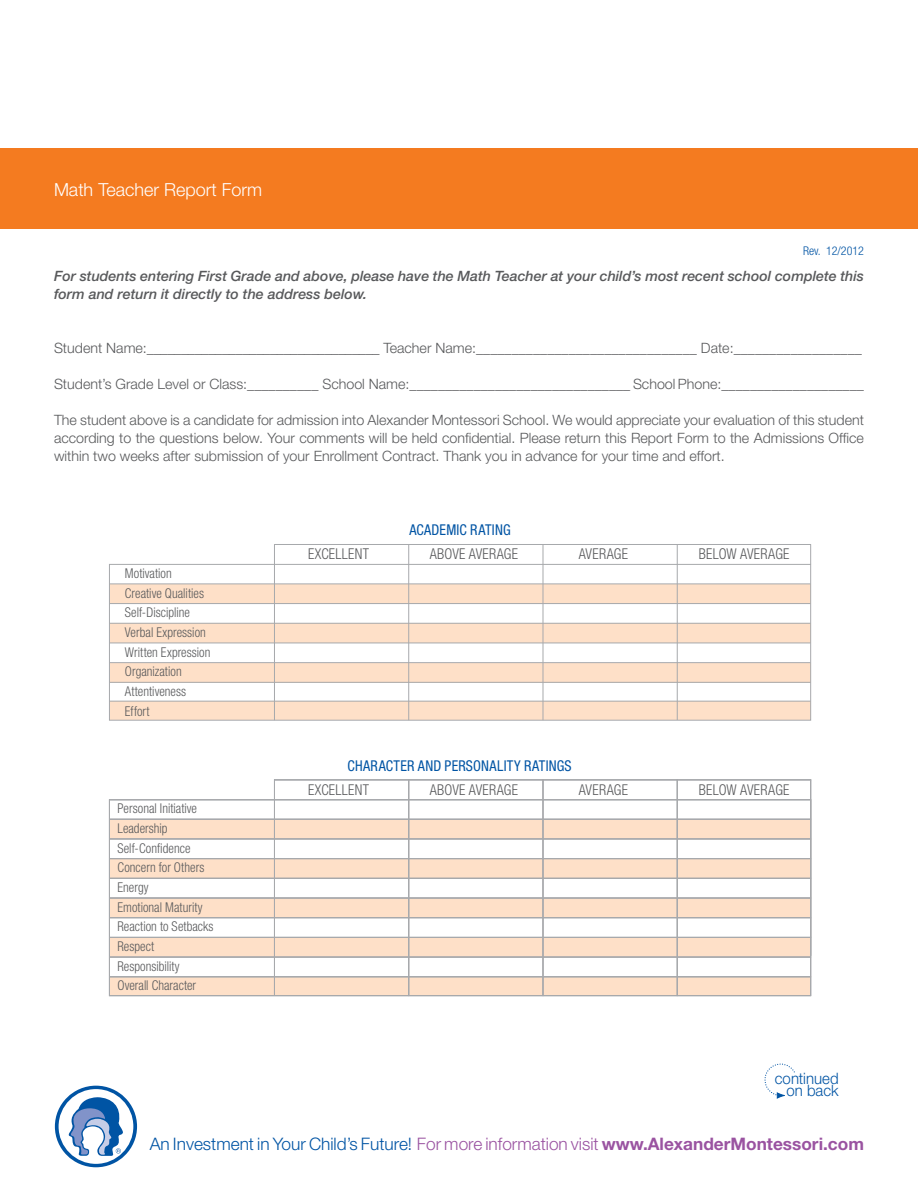
<style>
.page{position:relative;width:918px;height:1188px;background:#fff}
.page>*{position:absolute;margin:0;border:0;box-sizing:border-box;transform-origin:0 0}
.t1{font:300 18px "Helvetica Neue";color:#fff}
.t2{font:300 17.25px "Helvetica Neue";color:#0054a4}
.t3{font:300 15.75px/12px "Helvetica Neue";color:#0054a4;text-align:right;scale:.95 1}
.t4{font:300 condensed 14.85px "Helvetica Neue";letter-spacing:.02em;color:#58595b;scale:.95 1}
.t5{font:condensed 14.85px "Helvetica Neue";letter-spacing:.015em;color:#0054a4;scale:.95 1}
.t6{font:300 14.25px/18px "Helvetica Neue";color:#58595b;text-align:justify}
.t7{font:italic 500 14.25px/18px "Helvetica Neue";color:#58595b}
.t8{font:300 condensed 13.5px/19.6px "Helvetica Neue";color:#58595b;scale:.95 1}
.t9{font:300 condensed 12px "Helvetica Neue";color:#0054a4}
.s1{color:#9a53a1}
.s2{font-weight:700;color:#9a53a1}
</style>
<div class="page">
<div style="left:0;top:148px;width:918px;height:82px;background:#f47b20"></div>
<div style="left:109px;top:977px;width:702px;height:19px;background:#fee0c8"></div>
<div style="left:110px;top:819px;width:701px;height:20px;background:#fee0c8"></div>
<div style="left:110px;top:663px;width:701px;height:19px;background:#fee0c8"></div>
<div style="left:109px;top:584px;width:702px;height:19px;background:#fee0c8"></div>
<div style="left:109px;top:859px;width:702px;height:19px;background:#fee0c8"></div>
<div style="left:110px;top:898px;width:701px;height:20px;background:#fee0c8"></div>
<div style="left:109px;top:937px;width:702px;height:20px;background:#fee0c8"></div>
<div style="left:110px;top:623px;width:700px;height:20px;background:#fee0c8"></div>
<div style="left:110px;top:701px;width:701px;height:19px;background:#fee0c8"></div>
<hr style="left:274px;top:779px;width:537px;height:1px;background:#a7a9ac">
<hr style="left:408px;top:779px;width:1px;height:217px;background:#a7a9ac">
<hr style="left:543px;top:780px;width:1px;height:216px;background:#a7a9ac">
<hr style="left:677px;top:780px;width:1px;height:216px;background:#a7a9ac">
<hr style="left:274px;top:779px;width:1px;height:216px;background:#a7a9ac">
<hr style="left:810px;top:780px;width:1px;height:176px;background:#a7a9ac">
<div style="left:109px;top:799px;width:702px;height:197px;border:1px solid #a7a9ac"></div>
<hr style="left:110px;top:819px;width:701px;height:1px;background:#a7a9ac">
<hr style="left:110px;top:839px;width:701px;height:1px;background:#a7a9ac">
<hr style="left:109px;top:858px;width:701px;height:1px;background:#a7a9ac">
<hr style="left:109px;top:878px;width:702px;height:1px;background:#a7a9ac">
<hr style="left:110px;top:898px;width:701px;height:1px;background:#a7a9ac">
<hr style="left:110px;top:937px;width:701px;height:1px;background:#a7a9ac">
<hr style="left:110px;top:917px;width:701px;height:1px;background:#a7a9ac">
<hr style="left:110px;top:957px;width:701px;height:1px;background:#a7a9ac">
<hr style="left:110px;top:976px;width:701px;height:1px;background:#a7a9ac">
<hr style="left:408px;top:545px;width:1px;height:175px;background:#a7a9ac">
<hr style="left:543px;top:544px;width:1px;height:176px;background:#a7a9ac">
<hr style="left:677px;top:545px;width:1px;height:175px;background:#a7a9ac">
<div style="left:109px;top:564px;width:702px;height:157px;border:1px solid #a7a9ac"></div>
<hr style="left:110px;top:583px;width:701px;height:1px;background:#a7a9ac">
<hr style="left:110px;top:603px;width:700px;height:1px;background:#a7a9ac">
<hr style="left:110px;top:623px;width:701px;height:1px;background:#a7a9ac">
<hr style="left:110px;top:643px;width:701px;height:1px;background:#a7a9ac">
<hr style="left:110px;top:662px;width:701px;height:1px;background:#a7a9ac">
<hr style="left:110px;top:701px;width:701px;height:1px;background:#a7a9ac">
<hr style="left:110px;top:682px;width:701px;height:1px;background:#a7a9ac">
<hr style="left:274px;top:544px;width:537px;height:1px;background:#a7a9ac">
<hr style="left:274px;top:544px;width:1px;height:176px;background:#a7a9ac">
<svg style="left:810px;top:545px;width:1px;height:19px"></svg>
<svg style="left:764px;top:1064px;width:31px;height:34px"></svg>
<svg style="left:55px;top:1086px;width:82px;height:81px"></svg>
<p class="t1" style="left:54px;top:179px;width:210px">Math Teacher Report Form</p>
<p class="t9" style="left:803px;top:243px;width:62px">Rev. 12/2012</p>
<p class="t7" style="left:54px;top:267px;width:811px">For students entering First Grade and above, please have the Math Teacher at your child’s most recent school complete this form and return it directly to the address below.</p>
<p class="t6" style="left:54px;top:339px;width:809px">Student Name:__________________________________ Teacher Name:_______________________________ Date:__________________</p>
<p class="t6" style="left:54px;top:375px;width:812px">Student’s Grade Level or Class:__________ School Name:_______________________________ School Phone:____________________</p>
<p class="t6" style="left:54px;top:411px;width:811px">The student above is a candidate for admission into Alexander Montessori School. We would appreciate your evaluation of this student according to the questions below. Your comments will be held confidential. Please return this Report Form to the Admissions Office within two weeks after submission of your Enrollment Contract. Thank you in advance for your time and effort.</p>
<p class="t5" style="left:409px;top:521px;width:108px">ACADEMIC RATING</p>
<p class="t8" style="left:125px;top:563px;width:92px">Motivation<br>Creative Qualities<br>Self-Discipline<br>Verbal Expression<br>Written Expression<br>Organization<br>Attentiveness<br>Effort</p>
<p class="t8" style="left:117px;top:799px;width:103px">Personal Initiative<br>Leadership<br>Self-Confidence<br>Concern for Others<br>Energy<br>Emotional Maturity<br>Reaction to Setbacks<br>Respect<br>Responsibility<br>Overall Character</p>
<p class="t4" style="left:308px;top:546px;width:66px">Excellent</p>
<p class="t4" style="left:430px;top:546px;width:93px">Above Average</p>
<p class="t4" style="left:579px;top:546px;width:52px">Average</p>
<p class="t4" style="left:699px;top:546px;width:96px">Be low Average</p>
<p class="t5" style="left:347px;top:757px;width:238px">CHARACTER AND PERSONALITY RATINGS</p>
<p class="t4" style="left:308px;top:782px;width:66px">Excellent</p>
<p class="t4" style="left:430px;top:782px;width:93px">Above Average</p>
<p class="t4" style="left:579px;top:782px;width:52px">Average</p>
<p class="t4" style="left:699px;top:782px;width:96px">Be low Average</p>
<p class="t3" style="left:775px;top:1072px;width:69px">continued on back</p>
<p class="t2" style="left:150px;top:1134px;width:716px">An Investment in Your Child’s Future! <span class="s1">For more information visit</span> <span class="s2">www.AlexanderMontessori.com</span></p>
</div>
